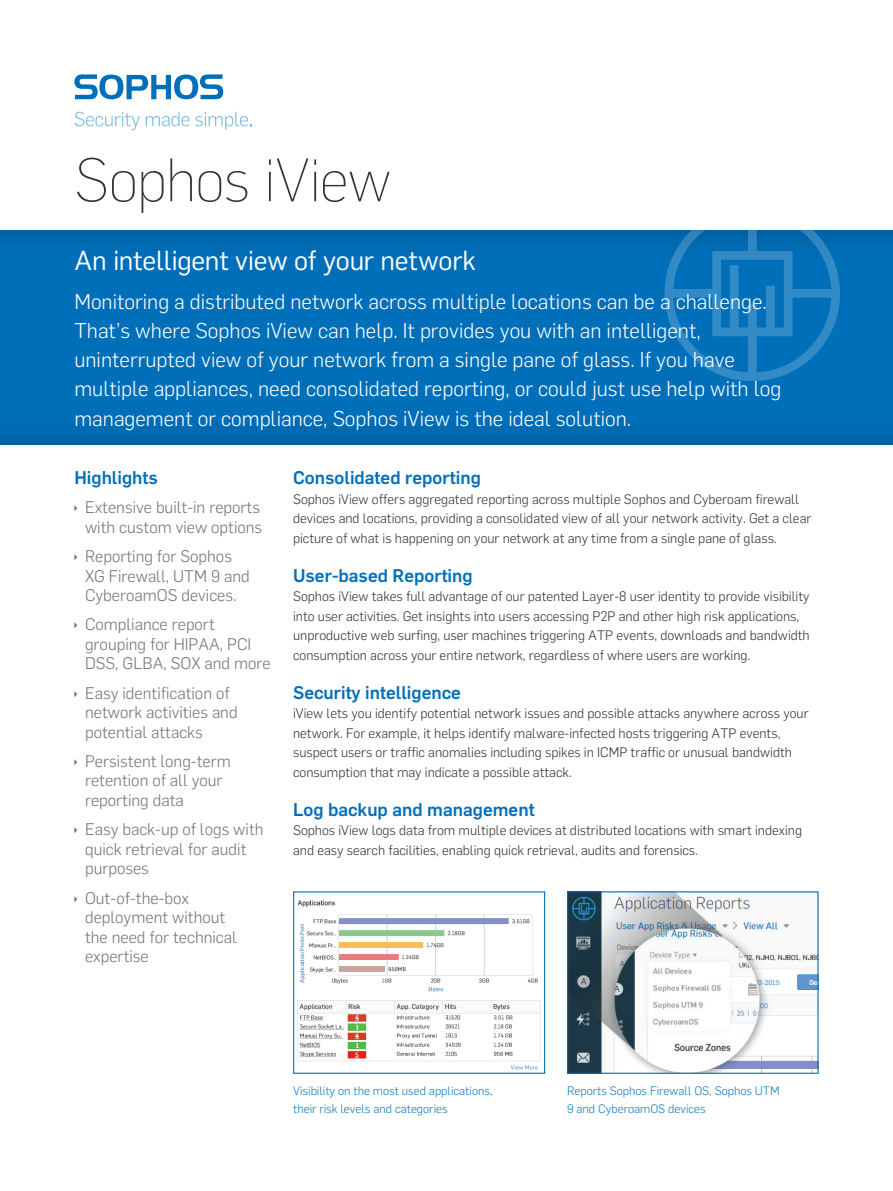
<style>
.page{position:relative;width:893px;height:1191px;background:#fff}
.page>*{position:absolute;margin:0;border:0;box-sizing:border-box;transform-origin:0 0}
.t1{font:200 60px "Flama";letter-spacing:-.015em;color:#323332}
.t2{font:27px "Flama";letter-spacing:-.01em;color:#fff}
.t3{font:300 21px/29.2px "Flama";color:#fff}
.t4{font:500 18px "Flama";color:#006fba}
.t5{font:300 16.5px/19.5px "Flama";color:#737473}
.t6{font:300 13.5px/19.5px "Flama";color:#323332}
.t7{font:300 12px/18px "Flama";color:#107cc1}
</style>
<div class="page">
<div style="left:0;top:229px;width:893px;height:217px;background:#231f20;opacity:.3"></div>
<img style="left:297px;top:900px;width:244px;height:170px">
<div style="left:293px;top:891px;width:252px;height:182px;border:1px solid #006fba"></div>
<img style="left:569px;top:893px;width:248px;height:178px">
<svg style="left:665px;top:229px;width:175px;height:152px"></svg>
<svg style="left:74px;top:112px;width:66px;height:18px"></svg>
<svg style="left:146px;top:112px;width:105px;height:18px"></svg>
<svg style="left:74px;top:74px;width:149px;height:25px"></svg>
<h1 class="t1" style="left:74px;top:140px;width:319px">Sophos iView</h1>
<h2 class="t2" style="left:74px;top:241px;width:403px">An intelligent view of your network</h2>
<p class="t3" style="left:74px;top:285px;width:708px">Monitoring a distributed network across multiple locations can be a challenge.<br>That’s where Sophos iView can help. It provides you with an intelligent, uninterrupted view of your network from a single pane of glass. If you have multiple appliances, need consolidated reporting, or could just use help with log management or compliance, Sophos iView is the ideal solution.</p>
<h3 class="t4" style="left:74px;top:465px;width:85px">Highlights</h3>
<p class="t5" style="left:85px;top:497px;width:179px">Extensive built-in reports with custom view options</p>
<p class="t5" style="left:85px;top:545px;width:166px">Reporting for Sophos<br>XG Firewall, UTM 9 and<br>CyberoamOS devices.</p>
<p class="t5" style="left:85px;top:614px;width:187px">Compliance report grouping for HIPAA, PCI<br>DSS, GLBA, SOX and more</p>
<p class="t5" style="left:85px;top:682px;width:154px">Easy identification of network activities and potential attacks</p>
<p class="t5" style="left:85px;top:750px;width:147px">Persistent long-term retention of all your reporting data</p>
<p class="t5" style="left:85px;top:818px;width:180px">Easy back-up of logs with quick retrieval for audit purposes</p>
<p class="t5" style="left:85px;top:887px;width:153px">Out-of-the-box deployment without the need for technical expertise</p>
<h3 class="t4" style="left:293px;top:465px;width:189px">Consolidated reporting</h3>
<p class="t6" style="left:293px;top:488px;width:520px">Sophos iView offers aggregated reporting across multiple Sophos and Cyberoam firewall devices and locations, providing a consolidated view of all your network activity. Get a clear picture of what is happening on your network at any time from a single pane of glass.</p>
<h3 class="t4" style="left:293px;top:562px;width:181px">User-based Reporting</h3>
<p class="t6" style="left:293px;top:586px;width:518px">Sophos iView takes full advantage of our patented Layer-8 user identity to provide visibility into user activities. Get insights into users accessing P2P and other high risk applications, unproductive web surfing, user machines triggering ATP events, downloads and bandwidth consumption across your entire network, regardless of where users are working.</p>
<h3 class="t4" style="left:293px;top:679px;width:169px">Security intelligence</h3>
<p class="t6" style="left:293px;top:703px;width:517px">iView lets you identify potential network issues and possible attacks anywhere across your network. For example, it helps identify malware-infected hosts triggering ATP events, suspect users or traffic anomalies including spikes in ICMP traffic or unusual bandwidth consumption that may indicate a possible attack.</p>
<h3 class="t4" style="left:293px;top:796px;width:243px">Log backup and management</h3>
<p class="t6" style="left:293px;top:820px;width:510px">Sophos iView logs data from multiple devices at distributed locations with smart indexing and easy search facilities, enabling quick retrieval, audits and forensics.</p>
<p class="t7" style="left:293px;top:1081px;width:201px">Visibility on the most used applications, their risk levels and categories</p>
<p class="t7" style="left:567px;top:1081px;width:214px">Reports Sophos Firewall OS, Sophos UTM<br>9 and CyberoamOS devices</p>
</div>
